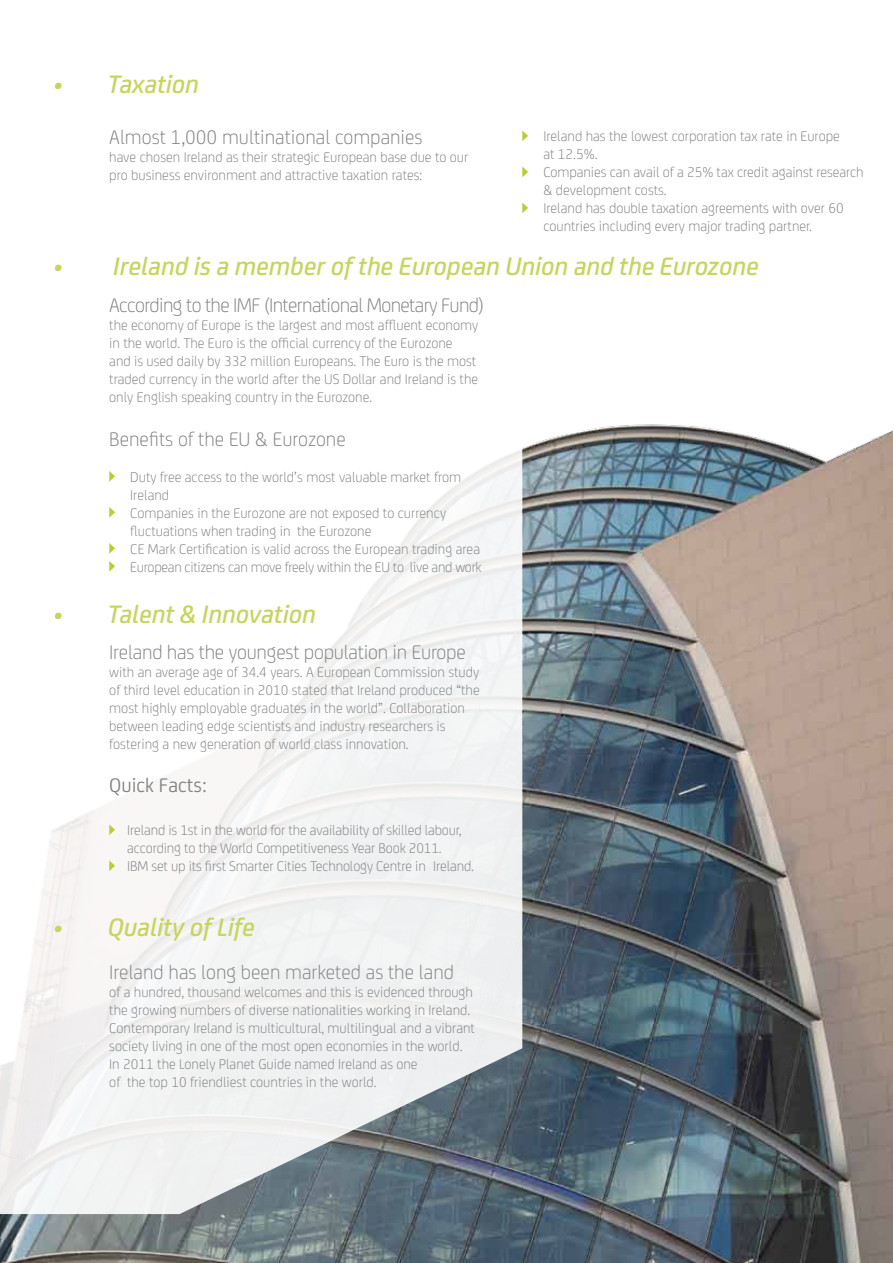
<style>
.page{position:relative;width:893px;height:1263px;background:#fff}
.page>*{position:absolute;margin:0;border:0;box-sizing:border-box;transform-origin:0 0}
.t1{font:italic 500 27px "FS Joey";color:#c7d45e}
.t2{font:300 21px "FS Joey";letter-spacing:-.01em;color:#808285}
.t3{font:300 21px "FS Joey";letter-spacing:-.03em;color:#808285}
.t4{font:21px "FS Joey";color:#808285}
.t5{font:300 15px/18px "FS Joey";color:#808285}
</style>
<div class="page">
<img style="left:0;top:424px;width:893px;height:839px">
<svg style="left:0;top:424px;width:522px;height:790px;fill:#f5f5f5"></svg>
<svg style="left:109px;top:471px;width:6px;height:11px"></svg>
<svg style="left:109px;top:507px;width:6px;height:11px"></svg>
<svg style="left:109px;top:543px;width:6px;height:11px"></svg>
<svg style="left:109px;top:561px;width:6px;height:11px"></svg>
<svg style="left:109px;top:824px;width:6px;height:11px"></svg>
<svg style="left:109px;top:860px;width:6px;height:11px"></svg>
<svg style="left:522px;top:131px;width:6px;height:10px"></svg>
<svg style="left:522px;top:167px;width:6px;height:10px"></svg>
<svg style="left:522px;top:203px;width:6px;height:10px"></svg>
<h1 class="t1" style="left:54px;top:65px;width:147px">• Taxation</h1>
<h2 class="t2" style="left:109px;top:123px;width:315px">Almost 1,000 multinational companies</h2>
<p class="t5" style="left:109px;top:147px;width:361px">have chosen Ireland as their strategic European base due to our pro business environment and attractive taxation rates:</p>
<p class="t5" style="left:543px;top:126px;width:322px">Ireland has the lowest corporation tax rate in Europe<br>at 12.5%.<br>Companies can avail of a 25% tax credit against research &amp; development costs.<br>Ireland has double taxation agreements with over 60 countries including every major trading partner.</p>
<h1 class="t1" style="left:54px;top:246px;width:707px">• Ireland is a member of the European Union and the Eurozone</h1>
<h2 class="t3" style="left:109px;top:291px;width:376px">According to the IMF (International Monetary Fund)</h2>
<p class="t5" style="left:109px;top:316px;width:370px">the economy of Europe is the largest and most affluent economy in the world. The Euro is the official currency of the Eurozone<br>and is used daily by 332 million Europeans. The Euro is the most traded currency in the world after the US Dollar and Ireland is the only English speaking country in the Eurozone.</p>
<h2 class="t2" style="left:109px;top:424px;width:238px">Benefits of the EU &amp; Eurozone</h2>
<p class="t5" style="left:130px;top:467px;width:353px">Duty free access to the world’s most valuable market from Ireland<br>Companies in the Eurozone are not exposed to currency fluctuations when trading in the Eurozone<br>CE Mark Certification is valid across the European trading area European citizens can move freely within the EU to live and work</p>
<h1 class="t1" style="left:54px;top:594px;width:264px">• Talent &amp; Innovation</h1>
<h2 class="t2" style="left:109px;top:637px;width:358px">Ireland has the youngest population in Europe</h2>
<p class="t5" style="left:109px;top:662px;width:372px">with an average age of 34.4 years. A European Commission study of third level education in 2010 stated that Ireland produced “the most highly employable graduates in the world”. Collaboration between leading edge scientists and industry researchers is fostering a new generation of world class innovation.</p>
<h2 class="t4" style="left:109px;top:770px;width:99px">Quick Facts:</h2>
<p class="t5" style="left:127px;top:820px;width:348px">Ireland is 1st in the world for the availability of skilled labour, according to the World Competitiveness Year Book 2011.<br>IBM set up its first Smarter Cities Technology Centre in Ireland.</p>
<h1 class="t1" style="left:54px;top:907px;width:203px">• Quality of Life</h1>
<h2 class="t2" style="left:109px;top:957px;width:346px">Ireland has long been marketed as the land</h2>
<p class="t5" style="left:109px;top:982px;width:367px">of a hundred, thousand welcomes and this is evidenced through the growing numbers of diverse nationalities working in Ireland.<br>Contemporary Ireland is multicultural, multilingual and a vibrant society living in one of the most open economies in the world.<br>In 2011 the Lonely Planet Guide named Ireland as one<br>of the top 10 friendliest countries in the world.</p>
</div>
